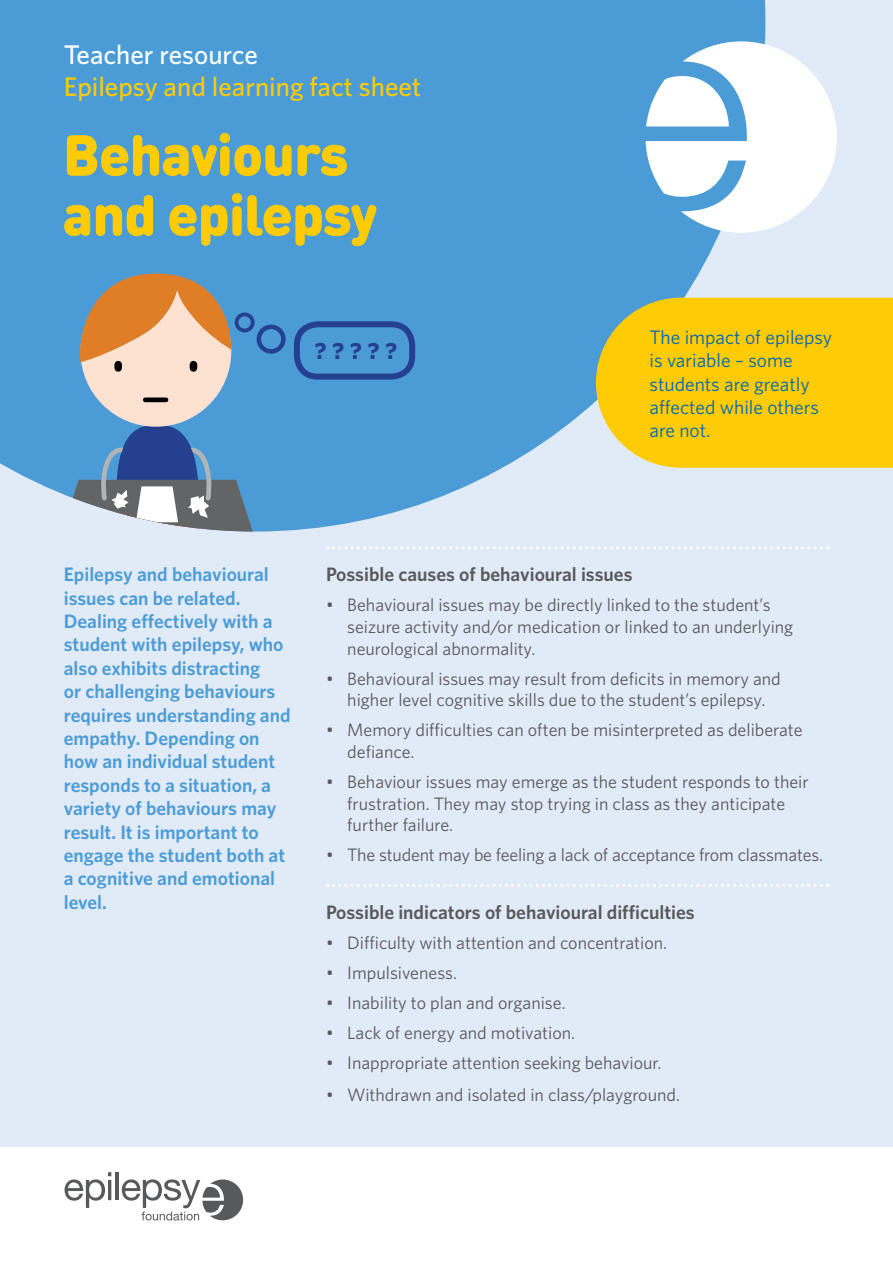
<style>
.page{position:relative;width:893px;height:1263px;background:#fff}
.page>*{position:absolute;margin:0;border:0;box-sizing:border-box;transform-origin:0 0}
.t1{font:900 57px/60px "DIN Round OT";letter-spacing:-.02em;color:#ffcb05}
.t2{font:500 27px "Whitney";color:#ffcb05}
.t3{font:500 27px "Whitney";color:#fff}
.t4{font:700 22.95px "Whitney";color:#25408f}
.t5{font:600 19.5px/23.4px "Whitney";color:#4b9cd6}
.t6{font:19.5px/23.4px "Whitney";color:#0066b3}
.t7{font:600 19.5px "Whitney";color:#58595b}
.t8{font:18px/21.6px "Whitney";color:#58595b}
</style>
<div class="page">
<div style="left:0;top:0;width:893px;height:1146px;background:#e1eaf7"></div>
<svg style="left:0;top:0;width:765px;height:531px;background:#5aa3d9"></svg>
<div style="left:235px;top:312px;width:20px;height:20px;border:4px solid #25408f;border-radius:50%"></div>
<div style="left:294px;top:321px;width:121px;height:59px;border:6px solid #25408f;border-radius:21px"></div>
<div style="left:80px;top:276px;width:151px;height:151px;background:#fee2d1;border-radius:50%"></div>
<svg style="left:77px;top:273px;width:156px;height:95px"></svg>
<div style="left:257px;top:325px;width:29px;height:29px;border:4px solid #25408f;border-radius:50%"></div>
<svg style="left:646px;top:41px;width:191px;height:192px;background:#d2e6f4"></svg>
<hr style="left:116px;top:1172px;width:3px;height:28px;background:#58595b">
<svg style="left:65px;top:1172px;width:46px;height:36px"></svg>
<svg style="left:122px;top:1179px;width:121px;height:41px"></svg>
<svg style="left:334px;top:546px;width:494px;height:3px"></svg>
<svg style="left:334px;top:884px;width:494px;height:3px"></svg>
<svg style="left:58px;top:425px;width:198px;height:106px;background:#6c90b5"></svg>
<div style="left:145px;top:397px;width:21px;height:5px;background:#000"></div>
<svg style="left:596px;top:298px;width:297px;height:170px;background:#f4ca1c"></svg>
<div style="left:650px;top:328px;width:191px;height:109px;background:#ffcb05"></div>
<h2 class="t3" style="left:64px;top:38px;width:196px">Teacher resource</h2>
<h2 class="t2" style="left:64px;top:70px;width:359px">Epilepsy and learning fact sheet</h2>
<h1 class="t1" style="left:63px;top:124px;width:316px">Behaviours and epilepsy</h1>
<p class="t4" style="left:315px;top:337px;width:84px">?????</p>
<p class="t6" style="left:650px;top:325px;width:184px">The impact of epilepsy is variable – some students are greatly affected while others are not.</p>
<p class="t5" style="left:64px;top:562px;width:228px">Epilepsy and behavioural issues can be related.<br>Dealing effectively with a student with epilepsy, who also exhibits distracting<br>or challenging behaviours requires understanding and empathy. Depending on how an individual student responds to a situation, a variety of behaviours may result. It is important to engage the student both at a cognitive and emotional level.</p>
<p class="t7" style="left:326px;top:562px;width:308px">Possible causes of behavioural issues</p>
<p class="t8" style="left:347px;top:594px;width:448px;text-indent:-21px">• Behavioural issues may be directly linked to the student’s seizure activity and/or medication or linked to an underlying neurological abnormality.</p>
<p class="t8" style="left:326px;top:667px;width:456px;text-align:center">• Behavioural issues may result from deficits in memory and higher level cognitive skills due to the student’s epilepsy.</p>
<p class="t8" style="left:347px;top:719px;width:457px;text-indent:-21px">• Memory difficulties can often be misinterpreted as deliberate defiance.</p>
<p class="t8" style="left:347px;top:771px;width:463px;text-indent:-21px">• Behaviour issues may emerge as the student responds to their frustration. They may stop trying in class as they anticipate further failure.</p>
<p class="t8" style="left:326px;top:844px;width:499px">• The student may be feeling a lack of acceptance from classmates.</p>
<p class="t7" style="left:326px;top:900px;width:370px">Possible indicators of behavioural difficulties</p>
<p class="t8" style="left:326px;top:931px;width:343px">• Difficulty with attention and concentration.</p>
<p class="t8" style="left:326px;top:962px;width:132px">• Impulsiveness.</p>
<p class="t8" style="left:326px;top:992px;width:241px">• Inability to plan and organise.</p>
<p class="t8" style="left:326px;top:1022px;width:251px">• Lack of energy and motivation.</p>
<p class="t8" style="left:326px;top:1052px;width:337px">• Inappropriate attention seeking behaviour.</p>
<p class="t8" style="left:326px;top:1084px;width:355px">• Withdrawn and isolated in class/playground.</p>
</div>
